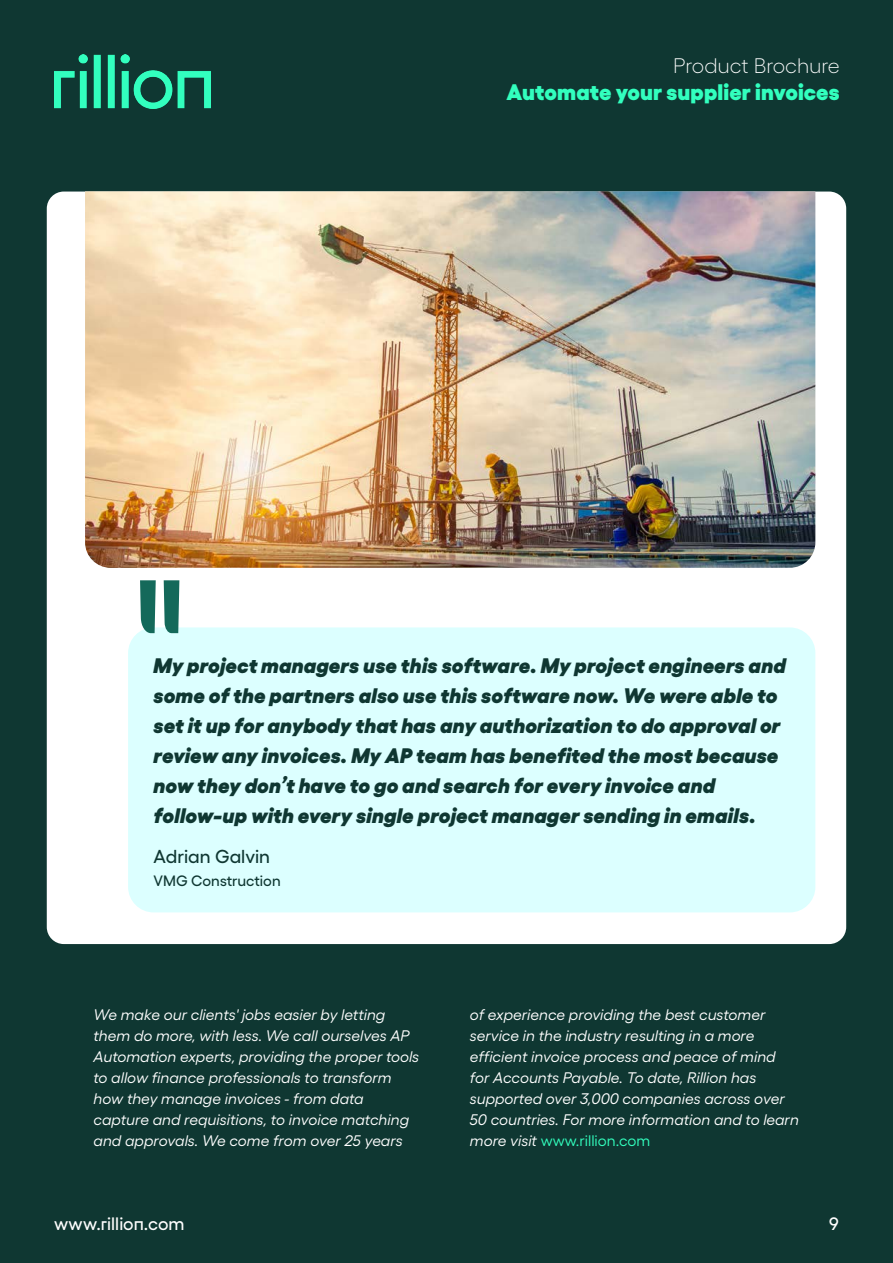
<style>
.page{position:relative;width:893px;height:1263px;background:#fff}
.page>*{position:absolute;margin:0;border:0;box-sizing:border-box;transform-origin:0 0}
.t1{font:900 22.5px "Gellix";letter-spacing:.005em;color:#32ffbe}
.t2{font:italic 900 21px/30px "Gellix";color:#0f3732}
.t3{font:300 21px "Gellix";letter-spacing:-.005em;color:#fff}
.Name_below_quote{font:500 18.75px "Gellix";color:#0f3732}
.t4{font:500 18px "Gellix";color:#fff}
.t5{font:italic 15.3px/21px "Gellix";color:#fff}
.Title_below_quote{font:500 15px "Gellix";color:#0f3732}
.s1{font-style:normal;color:#32ffbe}
</style>
<div class="page">
<div style="left:0;top:162px;width:893px;height:1022px;background:#0f3732"></div>
<div style="left:47px;top:192px;width:799px;height:752px;background:#fff;border-radius:17px"></div>
<div style="left:128px;top:627px;width:687px;height:285px;background:#dcffff;border-radius:26px"></div>
<svg style="left:140px;top:580px;width:39px;height:53px"></svg>
<img style="left:85px;top:191px;width:730px;height:377px">
<div style="left:0;top:0;width:893px;height:162px;background:#0f3732"></div>
<img style="left:55px;top:54px;width:155px;height:55px">
<div style="left:0;top:1184px;width:893px;height:79px;background:#0f3732"></div>
<div style="left:438px;top:54px;width:402px;height:108px;background:#0f3732"></div>
<p class="t3" style="left:673px;top:50px;width:168px">Product Brochure</p>
<p class="t1" style="left:506px;top:74px;width:335px">Automate your supplier invoices</p>
<h2 class="t3" style="left:720px;top:50px;width:121px">White Paper</h2>
<p class="t2" style="left:154px;top:649px;width:634px">My project managers use this software. My project engineers and some of the partners also use this software now. We were able to set it up for anybody that has any authorization to do approval or review any invoices. My AP team has benefited the most because now they don’t have to go and search for every invoice and follow-up with every single project manager sending in emails.</p>
<p class="Name_below_quote" style="left:154px;top:842px;width:118px">Adrian Galvin</p>
<p class="Title_below_quote" style="left:154px;top:869px;width:129px">VMG Construction</p>
<p class="t5" style="left:94px;top:1002px;width:327px">We make our clients' jobs easier by letting them do more, with less. We call ourselves AP Automation experts, providing the proper tools to allow finance professionals to transform how they manage invoices - from data capture and requisitions, to invoice matching and approvals. We come from over 25 years</p>
<p class="t5" style="left:470px;top:1002px;width:331px">of experience providing the best customer service in the industry resulting in a more efficient invoice process and peace of mind for Accounts Payable. To date, Rillion has supported over 3,000 companies across over 50 countries. For more information and to learn more visit <span class="s1">www.rillion.com</span></p>
<p class="t4" style="left:54px;top:1209px;width:132px">www.rillion.com</p>
<p class="t4" style="left:829px;top:1209px;width:11px">9</p>
</div>
